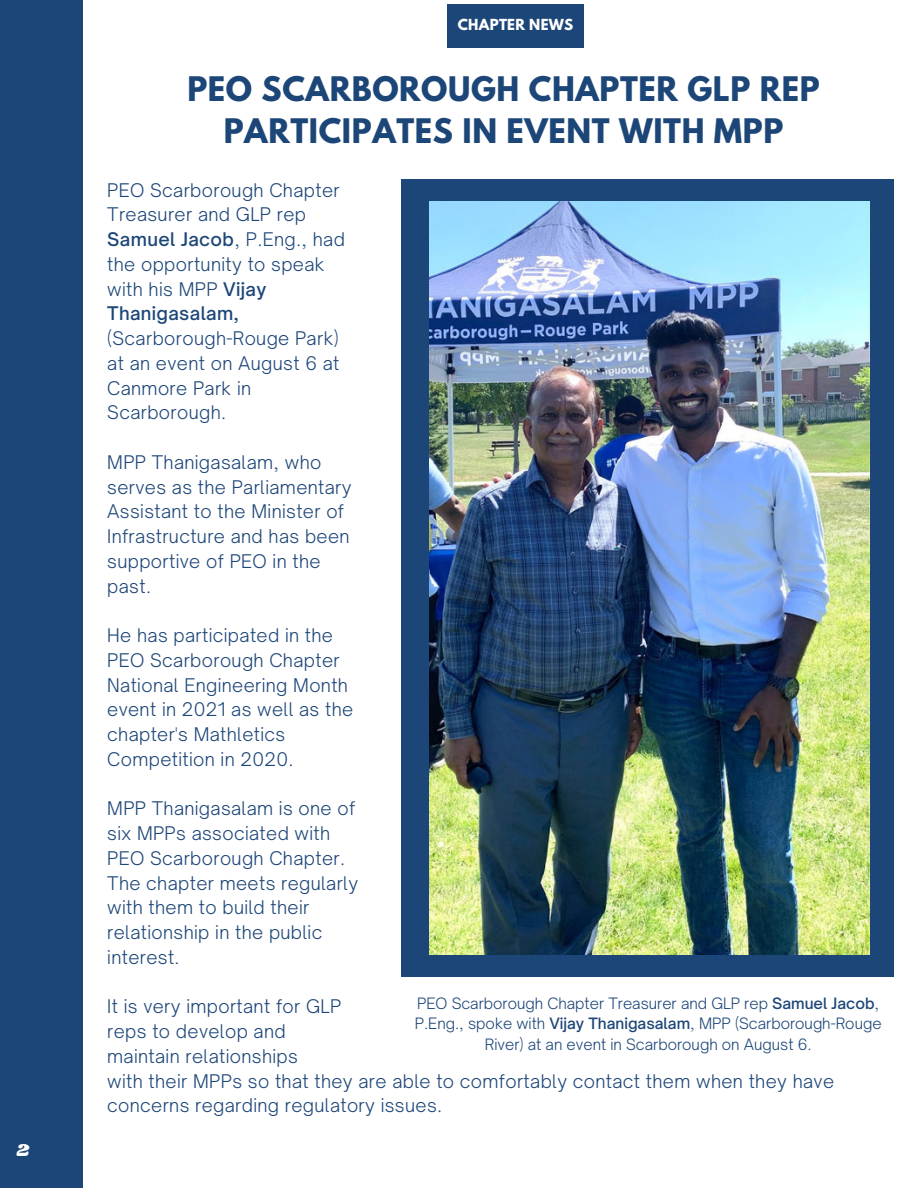
<style>
.page{position:relative;width:918px;height:1188px;background:#fff}
.page>*{position:absolute;margin:0;border:0;box-sizing:border-box;transform-origin:0 0}
.t1{font:700 30px/41.7px "League Spartan";letter-spacing:.02em;color:#1d4678;text-align:center}
.t2{font:300 18px/24.8px "Open Sauce One";letter-spacing:.02em;color:#1d4678}
.t3{font:18px "Shrikhand";color:#fff}
.t4{font:300 15px/20.2px "Open Sauce One";color:#1d4678;text-align:center}
.t5{font:700 13.5px "League Spartan";letter-spacing:.02em;color:#fff}
.s1{font-weight:500}
</style>
<div class="page">
<div style="left:0;top:0;width:82px;height:1188px;background:#1d4678"></div>
<div style="left:402px;top:179px;width:492px;height:797px;background:#1d4678"></div>
<img style="left:429px;top:202px;width:441px;height:752px">
<div style="left:447px;top:4px;width:137px;height:44px;background:#1d4678"></div>
<p class="t3" style="left:16px;top:1138px;width:14px">2</p>
<p class="t5" style="left:458px;top:17px;width:117px">CHAPTER NEWS</p>
<h1 class="t1" style="left:187px;top:72px;width:634px">PEO SCARBOROUGH CHAPTER GLP REP<br>PARTICIPATES IN EVENT WITH MPP</h1>
<p class="t2" style="left:107px;top:177px;width:239px">PEO Scarborough Chapter<br>Treasurer and GLP rep<br><span class="s1">Samuel Jacob</span>, P.Eng., had the opportunity to speak with his MPP <span class="s1">Vijay<br>Thanigasalam,</span></p>
<p class="t2" style="left:107px;top:326px;width:234px">(Scarborough-Rouge Park) at an event on August 6 at<br>Canmore Park in<br>Scarborough.</p>
<p class="t2" style="left:107px;top:450px;width:246px">MPP Thanigasalam, who serves as the Parliamentary<br>Assistant to the Minister of<br>Infrastructure and has been supportive of PEO in the past.</p>
<p class="t2" style="left:107px;top:623px;width:248px">He has participated in the<br>PEO Scarborough Chapter<br>National Engineering Month event in 2021 as well as the chapter's Mathletics<br>Competition in 2020.</p>
<p class="t2" style="left:107px;top:796px;width:252px">MPP Thanigasalam is one of six MPPs associated with<br>PEO Scarborough Chapter.<br>The chapter meets regularly with them to build their relationship in the public interest.</p>
<p class="t2" style="left:107px;top:994px;width:236px">It is very important for GLP reps to develop and maintain relationships</p>
<p class="t4" style="left:415px;top:993px;width:468px">PEO Scarborough Chapter Treasurer and GLP rep <span class="s1">Samuel Jacob</span>,<br>P.Eng., spoke with <span class="s1">Vijay Thanigasalam</span>, MPP (Scarborough-Rouge<br>River) at an event in Scarborough on August 6.</p>
<p class="t2" style="left:107px;top:1068px;width:728px">with their MPPs so that they are able to comfortably contact them when they have concerns regarding regulatory issues.</p>
</div>
